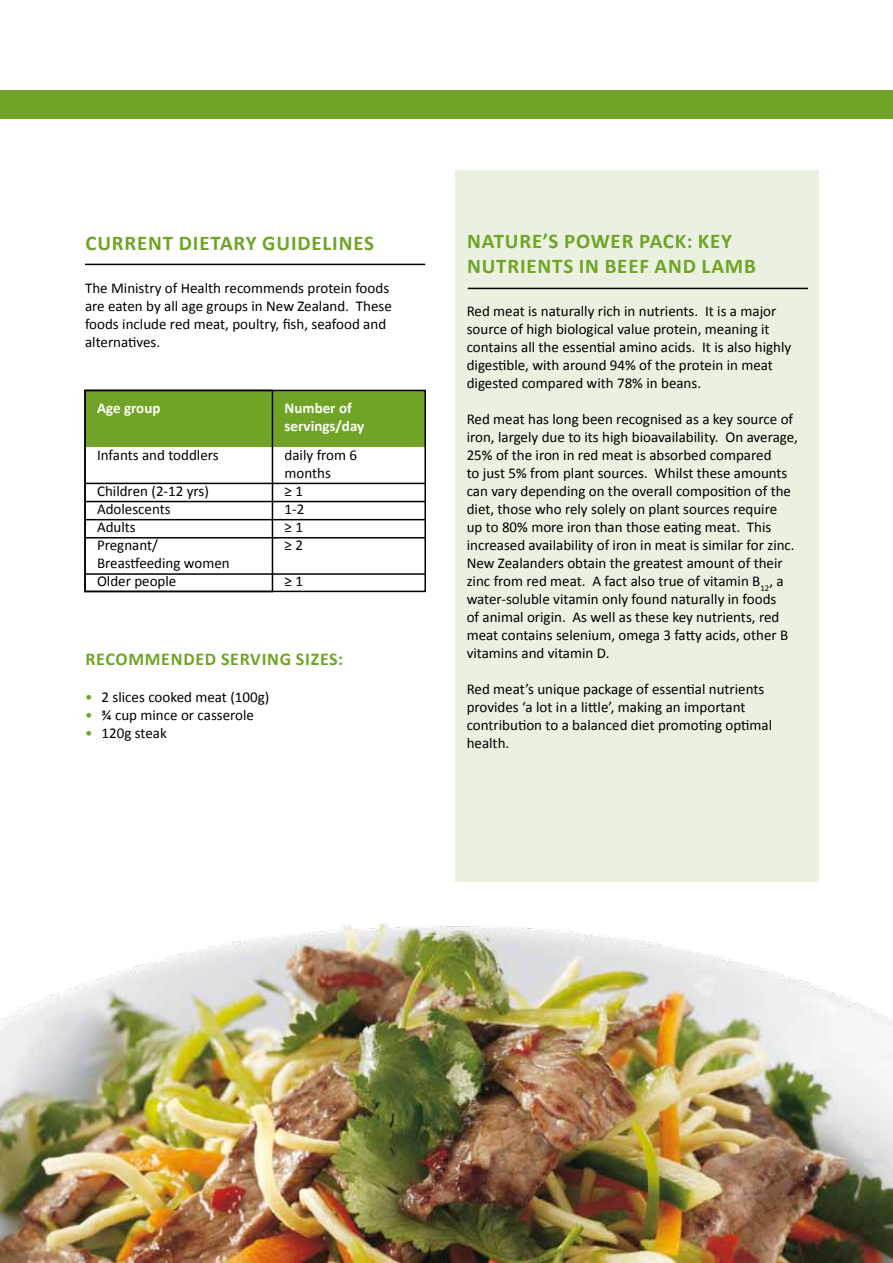
<style>
.page{position:relative;width:893px;height:1263px;background:#fff}
.page>*{position:absolute;margin:0;border:0;box-sizing:border-box;transform-origin:0 0}
.t1{font:700 21px/25.2px "Calibri";letter-spacing:.04em;color:#70a426}
.t2{font:700 18px "Calibri";letter-spacing:.04em;color:#70a426}
.t3{font:15px/18px "Calibri";color:#000}
.t4{font:700 15px/18px "Calibri";color:#fff}
.s1{color:#70a426}
</style>
<div class="page">
<div style="left:0;top:90px;width:893px;height:28px;background:#70a426"></div>
<div style="left:85px;top:391px;width:340px;height:56px;background:#71a426"></div>
<div style="left:455px;top:170px;width:364px;height:712px;background:#eaf1e1"></div>
<div style="left:84px;top:390px;width:342px;height:202px;border:2px solid #000"></div>
<hr style="left:85px;top:264px;width:340px;height:1px;background:#000">
<hr style="left:468px;top:288px;width:340px;height:1px;background:#000">
<div style="left:84px;top:390px;width:189px;height:202px;border:2px solid #000"></div>
<img style="left:0;top:923px;width:893px;height:340px">
<hr style="left:85px;top:573px;width:340px;height:2px;background:#000">
<hr style="left:85px;top:501px;width:340px;height:1px;background:#000">
<hr style="left:85px;top:519px;width:340px;height:1px;background:#000">
<hr style="left:85px;top:537px;width:340px;height:1px;background:#000">
<hr style="left:85px;top:483px;width:340px;height:1px;background:#000">
<h1 class="t1" style="left:85px;top:229px;width:289px">CURRENT DIETARY GUIDELINES</h1>
<p class="t3" style="left:85px;top:278px;width:308px">The Ministry of Health recommends protein foods are eaten by all age groups in New Zealand. These foods include red meat, poultry, fish, seafood and alternatives.</p>
<p class="t4" style="left:97px;top:399px;width:65px">AGE GROUP</p>
<p class="t4" style="left:285px;top:399px;width:81px">NUMBER OF<br>SERVINGS/DAY</p>
<p class="t3" style="left:97px;top:446px;width:123px">Infants and toddlers</p>
<p class="t3" style="left:285px;top:446px;width:74px">daily from 6 months</p>
<p class="t3" style="left:97px;top:482px;width:113px">Children (2-12 yrs)</p>
<p class="t3" style="left:285px;top:482px;width:20px">≥ 1</p>
<p class="t3" style="left:97px;top:500px;width:75px">Adolescents</p>
<p class="t3" style="left:285px;top:500px;width:21px">1-2</p>
<p class="t3" style="left:97px;top:518px;width:40px">Adults</p>
<p class="t3" style="left:285px;top:518px;width:20px">≥ 1</p>
<p class="t3" style="left:97px;top:536px;width:62px">Pregnant/</p>
<p class="t3" style="left:285px;top:536px;width:20px">≥ 2</p>
<p class="t3" style="left:97px;top:554px;width:134px">Breastfeeding women<br>Older people</p>
<p class="t3" style="left:285px;top:572px;width:20px">≥ 1</p>
<p class="t2" style="left:85px;top:648px;width:259px">RECOMMENDED SERVING SIZES:</p>
<p class="t3" style="left:85px;top:687px;width:186px"><span class="s1">•</span> 2 slices cooked meat (100g)</p>
<p class="t3" style="left:85px;top:705px;width:170px"><span class="s1">•</span> ¾ cup mince or casserole</p>
<p class="t3" style="left:85px;top:723px;width:83px"><span class="s1">•</span> 120g steak</p>
<h1 class="t1" style="left:467px;top:227px;width:288px">NATURE’S POWER PACK: KEY<br>NUTRIENTS IN BEEF AND LAMB</h1>
<p class="t3" style="left:467px;top:301px;width:326px">Red meat is naturally rich in nutrients. It is a major source of high biological value protein, meaning it contains all the essential amino acids. It is also highly digestible, with around 94% of the protein in meat digested compared with 78% in beans.</p>
<p class="t3" style="left:467px;top:409px;width:333px">Red meat has long been recognised as a key source of iron, largely due to its high bioavailability. On average, 25% of the iron in red meat is absorbed compared<br>to just 5% from plant sources. Whilst these amounts can vary depending on the overall composition of the diet, those who rely solely on plant sources require<br>up to 80% more iron than those eating meat. This increased availability of iron in meat is similar for zinc.<br>New Zealanders obtain the greatest amount of their zinc from red meat. A fact also true of vitamin B<sub>12</sub>, a water-soluble vitamin only found naturally in foods<br>of animal origin. As well as these key nutrients, red meat contains selenium, omega 3 fatty acids, other B vitamins and vitamin D.</p>
<p class="t3" style="left:467px;top:679px;width:307px">Red meat’s unique package of essential nutrients provides ‘a lot in a little’, making an important contribution to a balanced diet promoting optimal health.</p>
</div>
